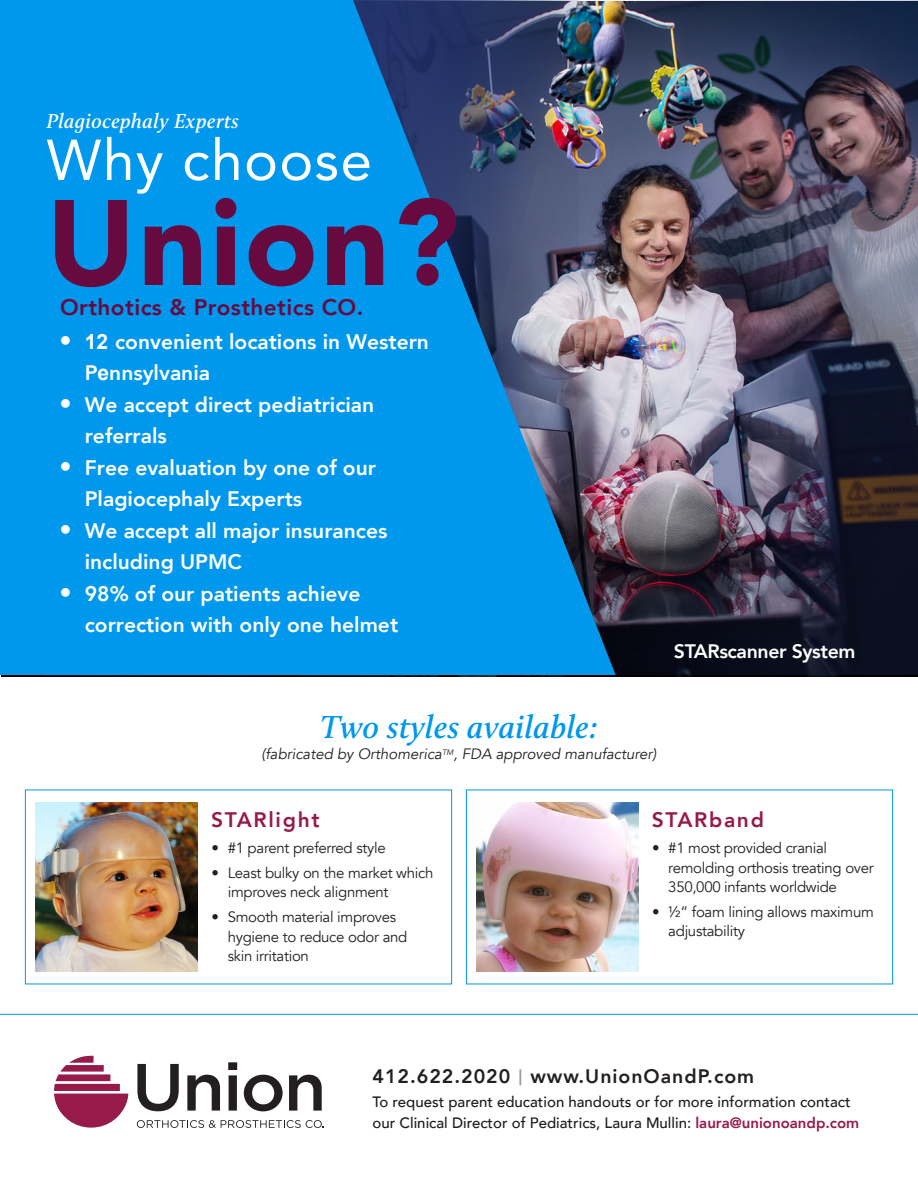
<style>
.page{position:relative;width:918px;height:1188px;background:#fff}
.page>*{position:absolute;margin:0;border:0;box-sizing:border-box;transform-origin:0 0}
.t1{font:900 120px "Avenir";letter-spacing:.025em;color:#670a40}
.t2{font:57px "Avenir";letter-spacing:.025em;color:#fff}
.t3{font:italic 600 33px "Calluna";letter-spacing:.01em;color:#0098ec}
.t4{font:800 22.5px "Avenir";letter-spacing:.02em;color:#670a40}
.t5{font:800 21px/31.5px "Avenir";color:#fff}
.t6{font:italic 600 21px "Calluna";letter-spacing:.02em;color:#fff}
.t7{font:800 21px "Avenir";letter-spacing:.08em;color:#961a4a}
.t8{font:800 19.5px "Avenir";letter-spacing:.05em;color:#231f20}
.t9{font:800 19.5px "Avenir";letter-spacing:-.02em;color:#fff}
.t10{font:15px/19.5px "Avenir";letter-spacing:-.02em;color:#231f20}
.t11{font:500 15px/21px "Avenir";color:#1c1d1e}
.t12{font:italic 15px "Avenir";color:#231f20}
.s1{font-size:24.45px}
.s2{font-family:"Arial";font-weight:700}
.s3{font-weight:500;font-size:21px;color:#939598}
.s4{font-weight:800;color:#961a4a}
</style>
<div class="page">
<img style="left:616px;top:0;width:302px;height:675px">
<svg style="left:137px;top:1064px;width:42px;height:47px"></svg>
<svg style="left:187px;top:1075px;width:33px;height:36px"></svg>
<svg style="left:228px;top:1062px;width:9px;height:49px"></svg>
<svg style="left:244px;top:1075px;width:39px;height:36px"></svg>
<svg style="left:289px;top:1075px;width:33px;height:36px"></svg>
<svg style="left:137px;top:1120px;width:187px;height:8px"></svg>
<svg style="left:54px;top:1055px;width:74px;height:73px"></svg>
<hr style="left:0;top:1014px;width:918px;height:1px;background:#0098ec">
<svg style="left:0;top:0;width:616px;height:675px;background:#1089d1"></svg>
<img style="left:476px;top:803px;width:162px;height:168px">
<div style="left:466px;top:790px;width:427px;height:194px;border:1px solid #0098ec"></div>
<div style="left:25px;top:790px;width:427px;height:194px;border:1px solid #0098ec"></div>
<img style="left:36px;top:803px;width:162px;height:168px">
<p class="t6" style="left:46px;top:108px;width:194px">Plagiocephaly Experts</p>
<p class="t2" style="left:46px;top:114px;width:327px">Why choose</p>
<p class="t1" style="left:46px;top:140px;width:414px">Union?</p>
<p class="t4" style="left:60px;top:290px;width:305px">Orthotics &amp; Prosthetics CO.</p>
<p class="t5" style="left:85px;top:326px;width:346px;text-indent:-25px"><span class="s1">•</span> <span class="s2">12</span> convenient locations in Western<br>P<span class="s2">e</span>nnsylvania</p>
<p class="t5" style="left:85px;top:389px;width:291px;text-indent:-25px"><span class="s1">•</span> We accept direct pediatrician referrals</p>
<p class="t5" style="left:85px;top:452px;width:293px;text-indent:-25px"><span class="s1">•</span> Free evaluation by one of our<br>Plagiocephaly Experts</p>
<p class="t5" style="left:85px;top:515px;width:304px;text-indent:-25px"><span class="s1">•</span> We accept all major insurances including UPMC</p>
<p class="t5" style="left:85px;top:578px;width:315px;text-indent:-25px"><span class="s1">•</span> 98% of our patients achieve correction with only one helmet</p>
<p class="t9" style="left:674px;top:636px;width:183px">STARscanner System</p>
<p class="t3" style="left:320px;top:707px;width:279px">Two styles available:</p>
<p class="t12" style="left:262px;top:745px;width:396px">(fabricated by Orthomerica<sup>TM</sup>, FDA approved manufacturer)</p>
<p class="t7" style="left:211px;top:803px;width:110px">STARlight</p>
<p class="t10" style="left:212px;top:838px;width:176px">• #1 parent preferred style</p>
<p class="t10" style="left:228px;top:863px;width:207px;text-indent:-16px">• Least bulky on the market which improves neck alignment</p>
<p class="t10" style="left:228px;top:908px;width:181px;text-indent:-16px">• Smooth material improves hygiene to reduce odor and skin irritation</p>
<p class="t7" style="left:652px;top:803px;width:114px">STARband</p>
<p class="t10" style="left:668px;top:838px;width:207px;text-indent:-16px">• #1 most provided cranial remolding orthosis treating over<br>350,000 infants worldwide</p>
<p class="t10" style="left:668px;top:902px;width:207px;text-indent:-16px">• ½” foam lining allows maximum adjustability</p>
<p class="t8" style="left:373px;top:1062px;width:383px">412.622.2020 <span class="s3">|</span> www.UnionOandP.com</p>
<p class="t11" style="left:373px;top:1090px;width:488px">To request parent education handouts or for more information contact our Clinical Director of Pediatrics, Laura Mullin: <span class="s4">laura@unionoandp.com</span></p>
</div>
